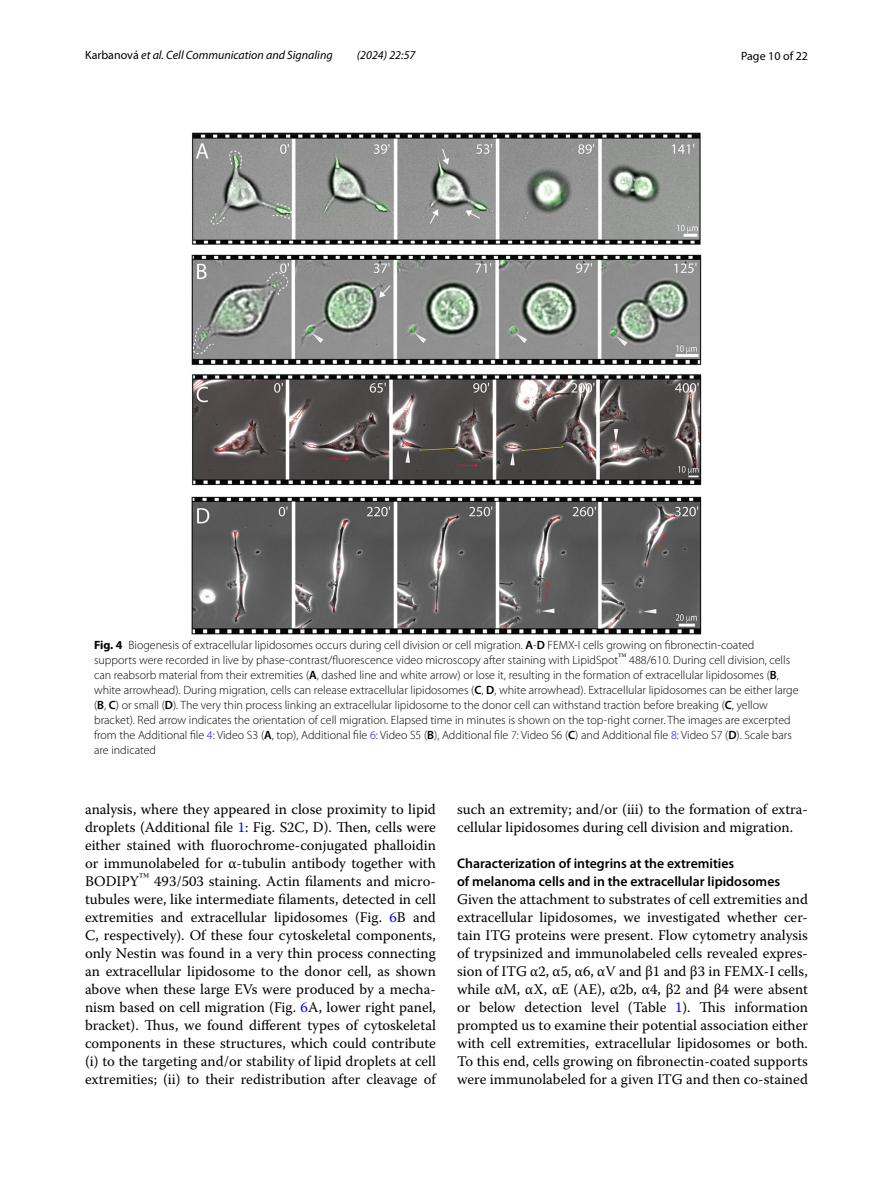
<style>
.page{position:relative;width:893px;height:1187px;background:#fff}
.page>*{position:absolute;margin:0;border:0;box-sizing:border-box;transform-origin:0 0}
.t1{font:14.7px/18px "Warnock Pro";color:#000;text-align:justify}
.t2{font:600 13.8px/18px "Myriad Pro";color:#000}
.t3{font:300 12px/15px "Myriad Pro";color:#000}
.t4{font:italic 12px "Myriad Pro";color:#000}
.t5{font:12px "Myriad Pro";color:#000}
.s1{font-style:normal}
.s2{font-weight:700}
.s3{font-weight:600}
.s4{color:#00f}
</style>
<div class="page">
<img style="left:191px;top:133px;width:511px;height:501px">
<p class="t4" style="left:85px;top:48px;width:249px"><span class="s1">Karbanová</span> et al. Cell Communication and Signaling</p>
<p class="t4" style="left:357px;top:48px;width:60px">(2024) 22:57</p>
<p class="t5" style="left:741px;top:48px;width:68px">Page 10 of 22</p>
<p class="t3" style="left:94px;top:637px;width:706px"><span class="s2">Fig. 4</span> Biogenesis of extracellular lipidosomes occurs during cell division or cell migration. <span class="s3">A</span>-<span class="s3">D</span> FEMX-I cells growing on fibronectin-coated supports were recorded in live by phase-contrast/fluorescence video microscopy after staining with LipidSpot<sup>™</sup> 488/610. During cell division, cells can reabsorb material from their extremities (<span class="s3">A</span>, dashed line and white arrow) or lose it, resulting in the formation of extracellular lipidosomes (<span class="s3">B</span>, white arrowhead). During migration, cells can release extracellular lipidosomes (<span class="s3">C</span>, <span class="s3">D</span>, white arrowhead). Extracellular lipidosomes can be either large (<span class="s3">B</span>, <span class="s3">C</span>) or small (<span class="s3">D</span>). The very thin process linking an extracellular lipidosome to the donor cell can withstand traction before breaking (<span class="s3">C</span>, yellow bracket). Red arrow indicates the orientation of cell migration. Elapsed time in minutes is shown on the top-right corner. The images are excerpted from the Additional file <span class="s4">4</span>: Video S3 (<span class="s3">A</span>, top), Additional file <span class="s4">6</span>: Video S5 (<span class="s3">B</span>), Additional file <span class="s4">7</span>: Video S6 (<span class="s3">C</span>) and Additional file <span class="s4">8</span>: Video S7 (<span class="s3">D</span>). Scale bars are indicated</p>
<p class="t1" style="left:85px;top:800px;width:352px">analysis, where they appeared in close proximity to lipid droplets (Additional file <span class="s4">1</span>: Fig. S2C, D). Then, cells were either stained with fluorochrome-conjugated phalloidin or immunolabeled for α-tubulin antibody together with BODIPY<sup>™</sup> 493/503 staining. Actin filaments and micro&shy;tubules were, like intermediate filaments, detected in cell extremities and extracellular lipidosomes (Fig. <span class="s4">6</span>B and C, respectively). Of these four cytoskeletal components, only Nestin was found in a very thin process connecting an extracellular lipidosome to the donor cell, as shown above when these large EVs were produced by a mecha&shy;nism based on cell migration (Fig. <span class="s4">6</span>A, lower right panel, bracket). Thus, we found different types of cytoskeletal components in these structures, which could contribute (i) to the targeting and/or stability of lipid droplets at cell extremities; (ii) to their redistribution after cleavage of</p>
<p class="t1" style="left:457px;top:800px;width:352px">such an extremity; and/or (iii) to the formation of extra&shy;cellular lipidosomes during cell division and migration.</p>
<p class="t2" style="left:457px;top:854px;width:325px">Characterization of integrins at the extremities<br>of melanoma cells and in the extracellular lipidosomes</p>
<p class="t1" style="left:457px;top:890px;width:352px">Given the attachment to substrates of cell extremities and extracellular lipidosomes, we investigated whether cer&shy;tain ITG proteins were present. Flow cytometry analysis of trypsinized and immunolabeled cells revealed expres&shy;sion of ITG α2, α5, α6, αV and β1 and β3 in FEMX-I cells, while αM, αX, αE (AE), α2b, α4, β2 and β4 were absent or below detection level (Table <span class="s4">1</span>). This information prompted us to examine their potential association either with cell extremities, extracellular lipidosomes or both.<br>To this end, cells growing on fibronectin-coated supports were immunolabeled for a given ITG and then co-stained</p>
</div>
